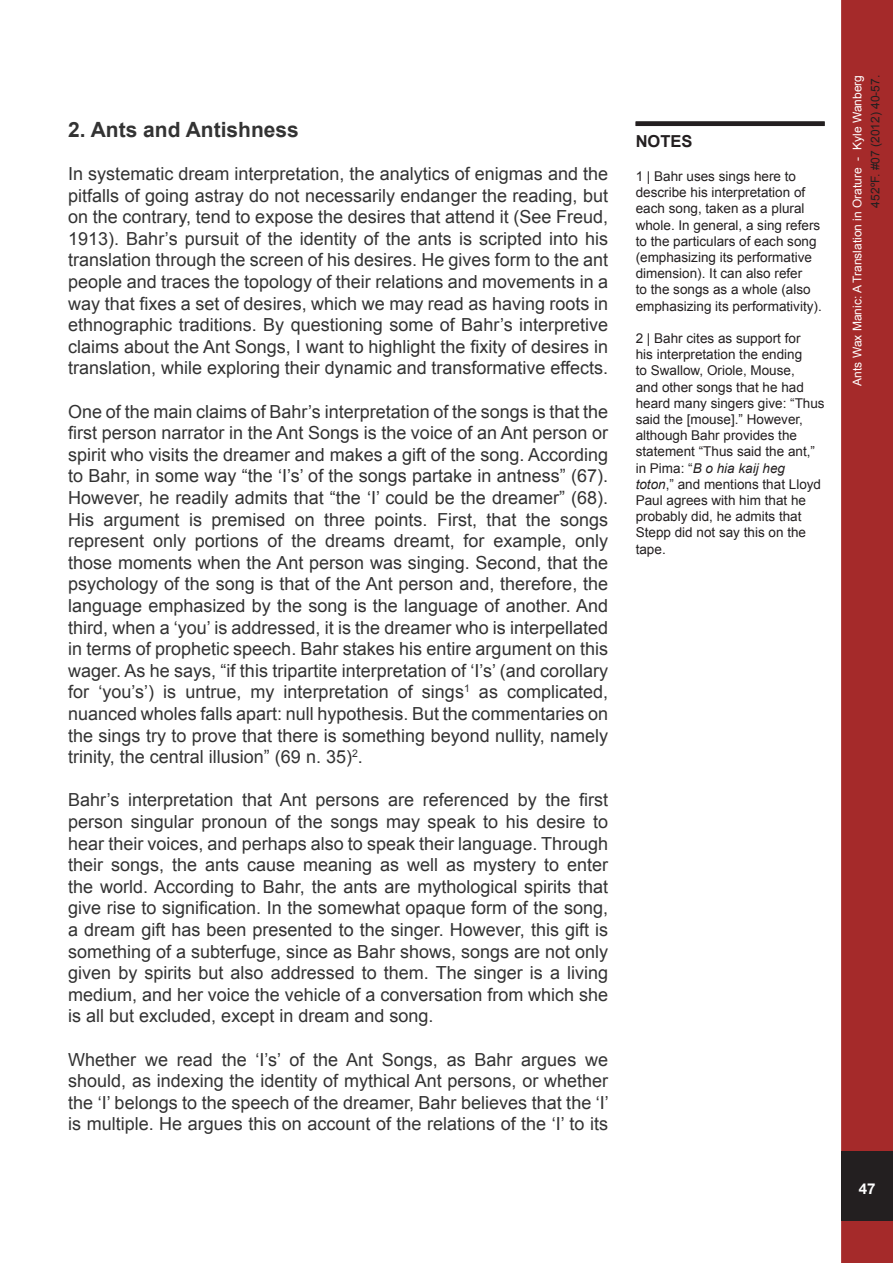
<style>
.page{position:relative;width:893px;height:1263px;background:#fff}
.page>*{position:absolute;margin:0;border:0;box-sizing:border-box;transform-origin:0 0}
.t1{font:700 21px "Arial";color:#333}
.t2{font:18px/21.6px "Arial";color:#333;text-align:justify}
.Estilo_de_párrafo_1{font:700 16.5px "Arial";color:#231f20}
.t3{font:700 15px "Helvetica Neue";color:#fff}
.Estilo_de_párrafo_1-2{font:13.5px/16.2px "Arial";color:#231f20}
.t4{font:12px "Arial";color:#fff}
.t5{font:12px "Arial";color:#231f20}
.s1{font-style:italic}
</style>
<div class="page">
<div style="left:843px;top:2px;width:48px;height:1259px;background:#a52a2a"></div>
<div style="left:841px;top:0;width:52px;height:1263px;border:3px solid #a52a2a"></div>
<div style="left:841px;top:1151px;width:52px;height:70px;background:#231f20"></div>
<div style="left:636px;top:121px;width:189px;height:5px;background:#231f20"></div>
<p class="t1" style="left:68px;top:115px;width:232px">2. Ants and Antishness</p>
<p class="t2" style="left:68px;top:163px;width:541px">In systematic dream interpretation, the analytics of enigmas and the pitfalls of going astray do not necessarily endanger the reading, but on the contrary, tend to expose the desires that attend it (See Freud, 1913). Bahr’s pursuit of the identity of the ants is scripted into his translation through the screen of his desires. He gives form to the ant people and traces the topology of their relations and movements in a way that fixes a set of desires, which we may read as having roots in ethnographic traditions. By questioning some of Bahr’s interpretive claims about the Ant Songs, I want to highlight the fixity of desires in translation, while exploring their dynamic and transformative effects.</p>
<p class="t2" style="left:68px;top:401px;width:541px">One of the main claims of Bahr’s interpretation of the songs is that the first person narrator in the Ant Songs is the voice of an Ant person or spirit who visits the dreamer and makes a gift of the song. According to Bahr, in some way “the ‘I’s’ of the songs partake in antness” (67).<br>However, he readily admits that “the ‘I’ could be the dreamer” (68).<br>His argument is premised on three points. First, that the songs represent only portions of the dreams dreamt, for example, only those moments when the Ant person was singing. Second, that the psychology of the song is that of the Ant person and, therefore, the language emphasized by the song is the language of another. And third, when a ‘you’ is addressed, it is the dreamer who is interpellated in terms of prophetic speech. Bahr stakes his entire argument on this wager. As he says, “if this tripartite interpretation of ‘I’s’ (and corollary for ‘you’s’) is untrue, my interpretation of sings<sup>1</sup> as complicated, nuanced wholes falls apart: null hypothesis. But the commentaries on the sings try to prove that there is something beyond nullity, namely trinity, the central illusion” (69 n. 35)<sup>2</sup>.</p>
<p class="t2" style="left:68px;top:789px;width:541px">Bahr’s interpretation that Ant persons are referenced by the first person singular pronoun of the songs may speak to his desire to hear their voices, and perhaps also to speak their language. Through their songs, the ants cause meaning as well as mystery to enter the world. According to Bahr, the ants are mythological spirits that give rise to signification. In the somewhat opaque form of the song, a dream gift has been presented to the singer. However, this gift is something of a subterfuge, since as Bahr shows, songs are not only given by spirits but also addressed to them. The singer is a living medium, and her voice the vehicle of a conversation from which she is all but excluded, except in dream and song.</p>
<p class="t2" style="left:68px;top:1049px;width:542px">Whether we read the ‘I’s’ of the Ant Songs, as Bahr argues we should, as indexing the identity of mythical Ant persons, or whether the ‘I’ belongs to the speech of the dreamer, Bahr believes that the ‘I’ is multiple. He argues this on account of the relations of the ‘I’ to its</p>
<p class="Estilo_de_párrafo_1" style="left:636px;top:130px;width:58px">NOTES</p>
<p class="Estilo_de_párrafo_1-2" style="left:636px;top:168px;width:188px">1 | Bahr uses sings here to describe his interpretation of each song, taken as a plural whole. In general, a sing refers to the particulars of each song (emphasizing its performative dimension). It can also refer<br>to the songs as a whole (also emphasizing its performativity).</p>
<p class="Estilo_de_párrafo_1-2" style="left:636px;top:330px;width:190px">2 | Bahr cites as support for<br>his interpretation the ending<br>to Swallow, Oriole, Mouse,<br>and other songs that he had heard many singers give: “Thus said the [mouse].” However, although Bahr provides the statement “Thus said the ant,” in Pima: “<span class="s1">B o hia kaij heg toton</span>,” and mentions that Lloyd<br>Paul agrees with him that he probably did, he admits that<br>Stepp did not say this on the tape.</p>
<p class="t4" style="left:850px;top:386px;width:312px;rotate:-90deg">Ants Wax Manic: A Translation in Orature - Kyle Wanberg</p>
<p class="t5" style="left:868px;top:207px;width:134px;rotate:-90deg">452ºF. #07 (2012) 40-57.</p>
<p class="t3" style="left:859px;top:1179px;width:18px">47</p>
</div>
